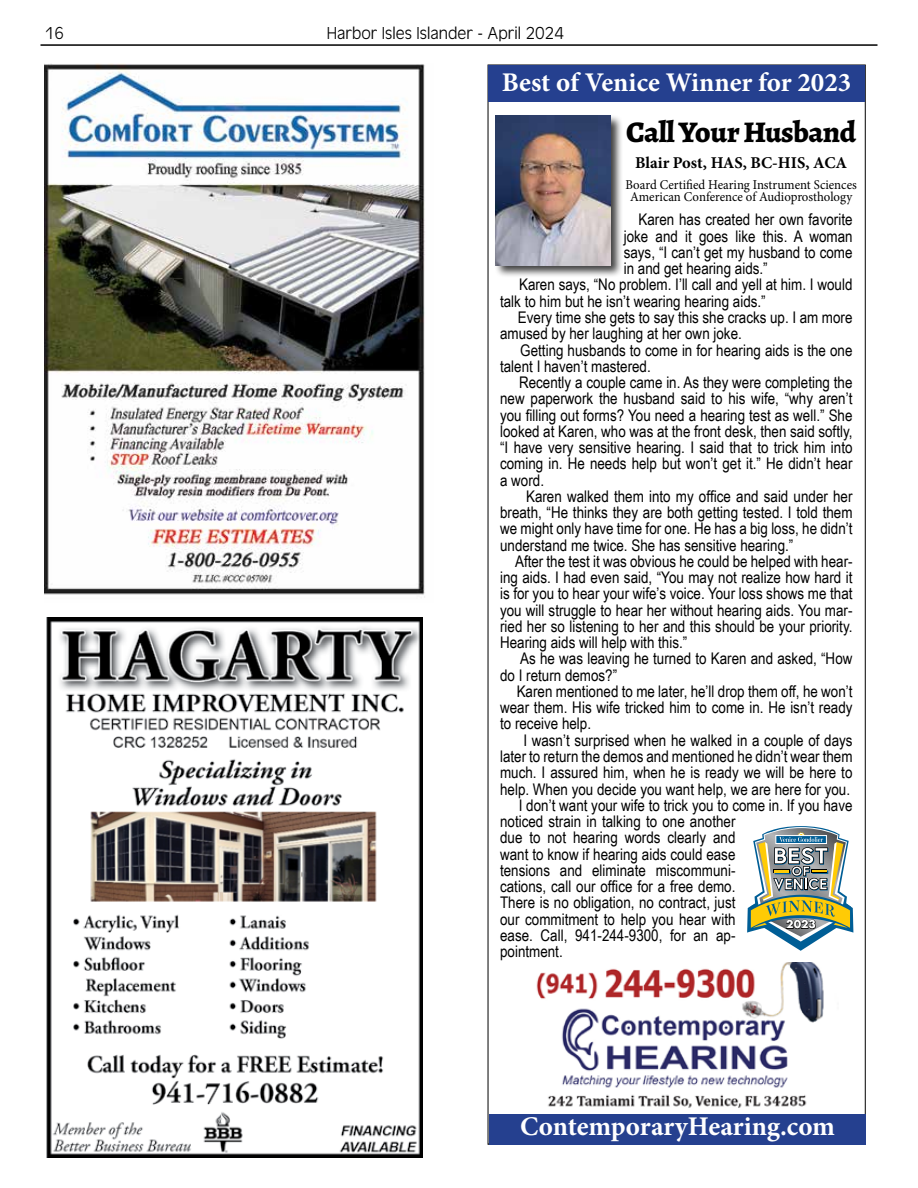
<style>
.page{position:relative;width:918px;height:1188px;background:#fff}
.page>*{position:absolute;margin:0;border:0;box-sizing:border-box;transform-origin:0 0}
.t1{font:800 30px "Alegreya";letter-spacing:-.02em;color:#000}
.t2{font:700 27px "Minion Pro";color:#fff}
.t3{font:300 18px "Antique Oli";color:#000}
.t4{font:700 16.5px "Minion Pro";color:#000}
.t5{font:16.05px "Arial Narrow";color:#000}
.t6{font:13.5px/12px "Minion Pro";color:#000;text-align:center;scale:.95 1}
.t7{font:700 10.5px "Futura Std";color:#fff}
</style>
<div class="page">
<hr style="left:40px;top:44px;width:838px;height:2px;background:#000">
<img style="left:536px;top:962px;width:288px;height:146px">
<div style="left:489px;top:65px;width:376px;height:37px;background:#25408f"></div>
<div style="left:490px;top:1114px;width:376px;height:31px;background:#25408f"></div>
<div style="left:495px;top:115px;width:129px;height:163px;background:#000;opacity:.75"></div>
<img style="left:496px;top:116px;width:114px;height:149px">
<svg style="left:747px;top:826px;width:106px;height:125px"></svg>
<img style="left:45px;top:63px;width:380px;height:535px">
<img style="left:46px;top:618px;width:377px;height:540px">
<p class="t3" style="left:45px;top:24px;width:21px">16</p>
<p class="t3" style="left:327px;top:24px;width:239px">Harbor Isles Islander - April 2024</p>
<h2 class="t2" style="left:502px;top:63px;width:351px">Best of Venice Winner for 2023</h2>
<h1 class="t1" style="left:626px;top:110px;width:231px">Call Your Husband</h1>
<p class="t4" style="left:635px;top:151px;width:213px">Blair Post, HAS, BC-HIS, ACA</p>
<p class="t6" style="left:626px;top:179px;width:245px">Board Certified Hearing Instrument Sciences<br>American Conference of Audioprosthology</p>
<p class="t5" style="left:639px;top:208px;width:216px">Karen has created her own favorite</p>
<p class="t5" style="left:624px;top:224px;width:230px">joke and it goes like this. A woman</p>
<p class="t5" style="left:624px;top:241px;width:230px">says, “I can’t get my husband to come</p>
<p class="t5" style="left:624px;top:257px;width:146px">in and get hearing aids.”</p>
<p class="t5" style="left:519px;top:273px;width:335px">Karen says, “No problem. I’ll call and yell at him. I would</p>
<p class="t5" style="left:500px;top:289px;width:267px">talk to him but he isn’t wearing hearing aids.”</p>
<p class="t5" style="left:518px;top:306px;width:336px">Every time she gets to say this she cracks up. I am more</p>
<p class="t5" style="left:500px;top:322px;width:243px">amused by her laughing at her own joke.</p>
<p class="t5" style="left:520px;top:338px;width:334px">Getting husbands to come in for hearing aids is the one</p>
<p class="t5" style="left:500px;top:354px;width:152px">talent I haven’t mastered.</p>
<p class="t5" style="left:519px;top:371px;width:335px">Recently a couple came in. As they were completing the</p>
<p class="t5" style="left:500px;top:387px;width:354px">new paperwork the husband said to his wife, “why aren’t</p>
<p class="t5" style="left:500px;top:403px;width:354px">you filling out forms? You need a hearing test as well.” She</p>
<p class="t5" style="left:500px;top:419px;width:354px">looked at Karen, who was at the front desk, then said softly,</p>
<p class="t5" style="left:500px;top:436px;width:354px">“I have very sensitive hearing. I said that to trick him into</p>
<p class="t5" style="left:500px;top:452px;width:354px">coming in. He needs help but won’t get it.” He didn’t hear</p>
<p class="t5" style="left:500px;top:468px;width:46px">a word.</p>
<p class="t5" style="left:526px;top:484px;width:328px">Karen walked them into my office and said under her</p>
<p class="t5" style="left:500px;top:501px;width:354px">breath, “He thinks they are both getting tested. I told them</p>
<p class="t5" style="left:500px;top:517px;width:354px">we might only have time for one. He has a big loss, he didn’t</p>
<p class="t5" style="left:500px;top:533px;width:295px">understand me twice. She has sensitive hearing.”</p>
<p class="t5" style="left:515px;top:549px;width:339px">After the test it was obvious he could be helped with hear-</p>
<p class="t5" style="left:500px;top:566px;width:354px">ing aids. I had even said, “You may not realize how hard it</p>
<p class="t5" style="left:500px;top:582px;width:354px">is for you to hear your wife’s voice. Your loss shows me that</p>
<p class="t5" style="left:500px;top:598px;width:354px">you will struggle to hear her without hearing aids. You mar-</p>
<p class="t5" style="left:500px;top:615px;width:354px">ried her so listening to her and this should be your priority.</p>
<p class="t5" style="left:500px;top:631px;width:189px">Hearing aids will help with this.”</p>
<p class="t5" style="left:520px;top:647px;width:334px">As he was leaving he turned to Karen and asked, “How</p>
<p class="t5" style="left:500px;top:663px;width:119px">do I return demos?”</p>
<p class="t5" style="left:517px;top:680px;width:337px">Karen mentioned to me later, he’ll drop them off, he won’t</p>
<p class="t5" style="left:500px;top:696px;width:354px">wear them. His wife tricked him to come in. He isn’t ready</p>
<p class="t5" style="left:500px;top:712px;width:93px">to receive help.</p>
<p class="t5" style="left:523px;top:728px;width:331px">I wasn’t surprised when he walked in a couple of days</p>
<p class="t5" style="left:500px;top:745px;width:354px">later to return the demos and mentioned he didn’t wear them</p>
<p class="t5" style="left:500px;top:761px;width:354px">much. I assured him, when he is ready we will be here to</p>
<p class="t5" style="left:500px;top:777px;width:351px">help. When you decide you want help, we are here for you.</p>
<p class="t5" style="left:519px;top:793px;width:335px">I don’t want your wife to trick you to come in. If you have</p>
<p class="t5" style="left:500px;top:810px;width:237px">noticed strain in talking to one another</p>
<p class="t5" style="left:500px;top:826px;width:237px">due to not hearing words clearly and</p>
<p class="t5" style="left:500px;top:842px;width:237px">want to know if hearing aids could ease</p>
<p class="t5" style="left:500px;top:858px;width:237px">tensions and eliminate miscommuni-</p>
<p class="t5" style="left:500px;top:875px;width:237px">cations, call our office for a free demo.</p>
<p class="t5" style="left:500px;top:891px;width:237px">There is no obligation, no contract, just</p>
<p class="t5" style="left:500px;top:907px;width:237px">our commitment to help you hear with</p>
<p class="t5" style="left:500px;top:923px;width:237px">ease. Call, 941-244-9300, for an ap-</p>
<p class="t5" style="left:500px;top:940px;width:64px">pointment.</p>
<p class="t7" style="left:786px;top:917px;width:31px">2023</p>
<h2 class="t2" style="left:520px;top:1107px;width:316px">ContemporaryHearing.com</h2>
</div>
